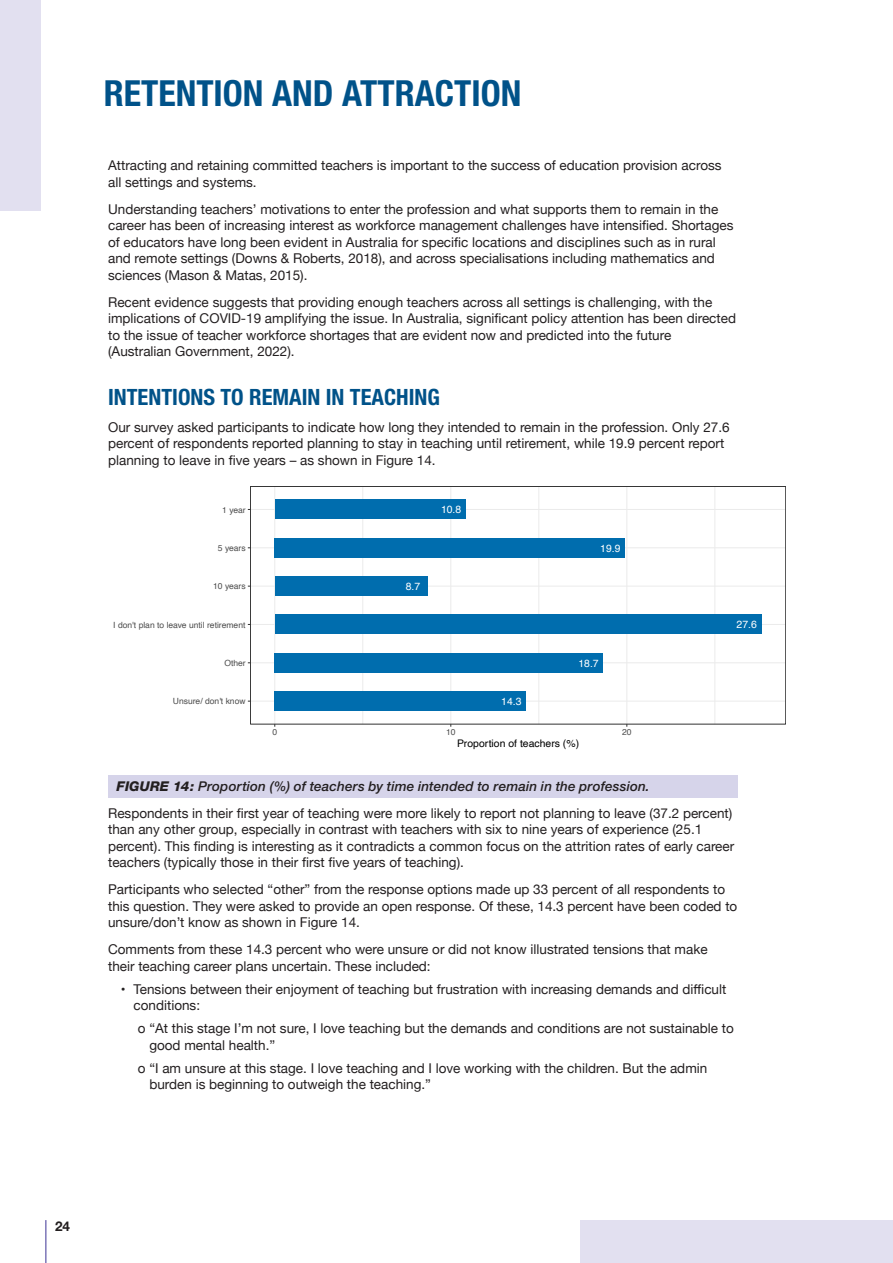
<style>
.page{position:relative;width:893px;height:1263px;background:#fff}
.page>*{position:absolute;margin:0;border:0;box-sizing:border-box;transform-origin:0 0}
.t1{font:700 condensed 36px "Helvetica Neue";color:#005289}
.t2{font:700 condensed 22.5px "Helvetica Neue";color:#005289}
.t3{font:13.5px/16.5px "Helvetica Neue";color:#231f20}
.t4{font:700 13.5px "Helvetica Neue";color:#231f20}
.t5{font:10.5px "Helvetica";color:#fff}
.t6{font:10.5px "Helvetica";color:#000}
.t7{font:8.55px "Helvetica";color:#4d4d4d}
.s1{font-weight:800;font-style:italic}
.s2{font-weight:500;font-style:italic}
</style>
<div class="page">
<div style="left:108px;top:776px;width:629px;height:22px;background:#d6d4ea"></div>
<hr style="left:363px;top:486px;width:1px;height:238px;background:#ebebeb">
<hr style="left:539px;top:486px;width:1px;height:238px;background:#ebebeb">
<hr style="left:715px;top:486px;width:1px;height:238px;background:#ebebeb">
<hr style="left:250px;top:701px;width:536px;height:1px;background:#ebebeb">
<hr style="left:250px;top:662px;width:536px;height:1px;background:#ebebeb">
<hr style="left:250px;top:624px;width:536px;height:1px;background:#ebebeb">
<hr style="left:250px;top:586px;width:536px;height:1px;background:#ebebeb">
<hr style="left:250px;top:547px;width:536px;height:1px;background:#ebebeb">
<hr style="left:250px;top:509px;width:536px;height:1px;background:#ebebeb">
<hr style="left:274px;top:486px;width:1px;height:238px;background:#ebebeb">
<hr style="left:450px;top:486px;width:1px;height:238px;background:#ebebeb">
<hr style="left:626px;top:486px;width:1px;height:238px;background:#ebebeb">
<div style="left:275px;top:500px;width:191px;height:19px;background:#006dae"></div>
<div style="left:275px;top:538px;width:350px;height:19px;background:#006dae"></div>
<div style="left:275px;top:576px;width:153px;height:20px;background:#006dae"></div>
<div style="left:275px;top:615px;width:486px;height:19px;background:#006dae"></div>
<div style="left:275px;top:653px;width:328px;height:19px;background:#006dae"></div>
<div style="left:275px;top:691px;width:251px;height:20px;background:#006dae"></div>
<div style="left:250px;top:486px;width:536px;height:238px;border:1px solid #333"></div>
<hr style="left:45px;top:1220px;width:2px;height:43px;background:#7d77b8">
<div style="left:0;top:0;width:41px;height:210px;background:#e2e0f0"></div>
<div style="left:580px;top:1220px;width:313px;height:43px;background:#e2e0f0"></div>
<h1 class="t1" style="left:104px;top:72px;width:419px">RETENTION AND ATTRACTION</h1>
<p class="t3" style="left:108px;top:158px;width:615px">Attracting and retaining committed teachers is important to the success of education provision across all settings and systems.</p>
<p class="t3" style="left:108px;top:202px;width:627px">Understanding teachers’ motivations to enter the profession and what supports them to remain in the career has been of increasing interest as workforce management challenges have intensified. Shortages of educators have long been evident in Australia for specific locations and disciplines such as in rural and remote settings (Downs &amp; Roberts, 2018), and across specialisations including mathematics and sciences (Mason &amp; Matas, 2015).</p>
<p class="t3" style="left:108px;top:295px;width:629px">Recent evidence suggests that providing enough teachers across all settings is challenging, with the implications of COVID-19 amplifying the issue. In Australia, significant policy attention has been directed to the issue of teacher workforce shortages that are evident now and predicted into the future (Australian Government, 2022).</p>
<h2 class="t2" style="left:108px;top:383px;width:333px">INTENTIONS TO REMAIN IN TEACHING</h2>
<p class="t3" style="left:108px;top:420px;width:623px">Our survey asked participants to indicate how long they intended to remain in the profession. Only 27.6 percent of respondents reported planning to stay in teaching until retirement, while 19.9 percent report planning to leave in five years – as shown in Figure 14.</p>
<p class="t7" style="left:222px;top:503px;width:25px">1 year</p>
<p class="t7" style="left:218px;top:541px;width:29px">5 years</p>
<p class="t7" style="left:213px;top:580px;width:34px">10 years</p>
<p class="t7" style="left:113px;top:618px;width:134px">I don't plan to leave until retirement</p>
<p class="t7" style="left:224px;top:656px;width:23px">Other</p>
<p class="t5" style="left:441px;top:501px;width:22px">10.8</p>
<p class="t5" style="left:406px;top:578px;width:16px">8.7</p>
<p class="t7" style="left:173px;top:695px;width:74px">Unsure/ don't know</p>
<p class="t5" style="left:501px;top:693px;width:22px">14.3</p>
<p class="t5" style="left:600px;top:540px;width:22px">19.9</p>
<p class="t5" style="left:578px;top:655px;width:22px">18.7</p>
<p class="t7" style="left:272px;top:725px;width:6px">0</p>
<p class="t7" style="left:446px;top:725px;width:11px">10</p>
<p class="t7" style="left:622px;top:725px;width:11px">20</p>
<p class="t6" style="left:457px;top:735px;width:124px">Proportion of teachers (%)</p>
<p class="t5" style="left:737px;top:616px;width:22px">27.6</p>
<p class="t3" style="left:108px;top:773px;width:626px;line-height:27.2px;text-indent:9px"><span class="s1">FIGURE 14:</span> <span class="s2">Proportion (%) of teachers by time intended to remain in the profession.<br></span>Respondents in their first year of teaching were more likely to report not planning to leave (37.2 percent)</p>
<p class="t3" style="left:108px;top:822px;width:628px">than any other group, especially in contrast with teachers with six to nine years of experience (25.1 percent). This finding is interesting as it contradicts a common focus on the attrition rates of early career teachers (typically those in their first five years of teaching).</p>
<p class="t3" style="left:108px;top:882px;width:631px">Participants who selected “other” from the response options made up 33 percent of all respondents to this question. They were asked to provide an open response. Of these, 14.3 percent have been coded to unsure/don’t know as shown in Figure 14.</p>
<p class="t3" style="left:108px;top:942px;width:601px">Comments from these 14.3 percent who were unsure or did not know illustrated tensions that make their teaching career plans uncertain. These included:</p>
<p class="t3" style="left:134px;top:981px;width:594px;text-indent:-13px">• Tensions between their enjoyment of teaching but frustration with increasing demands and difficult conditions:</p>
<p class="t3" style="left:149px;top:1021px;width:586px;text-indent:-12px">o “At this stage I’m not sure, I love teaching but the demands and conditions are not sustainable to good mental health.”</p>
<p class="t3" style="left:149px;top:1060px;width:559px;text-indent:-12px">o “I am unsure at this stage. I love teaching and I love working with the children. But the admin burden is beginning to outweigh the teaching.”</p>
<p class="t4" style="left:55px;top:1217px;width:17px">24</p>
</div>
